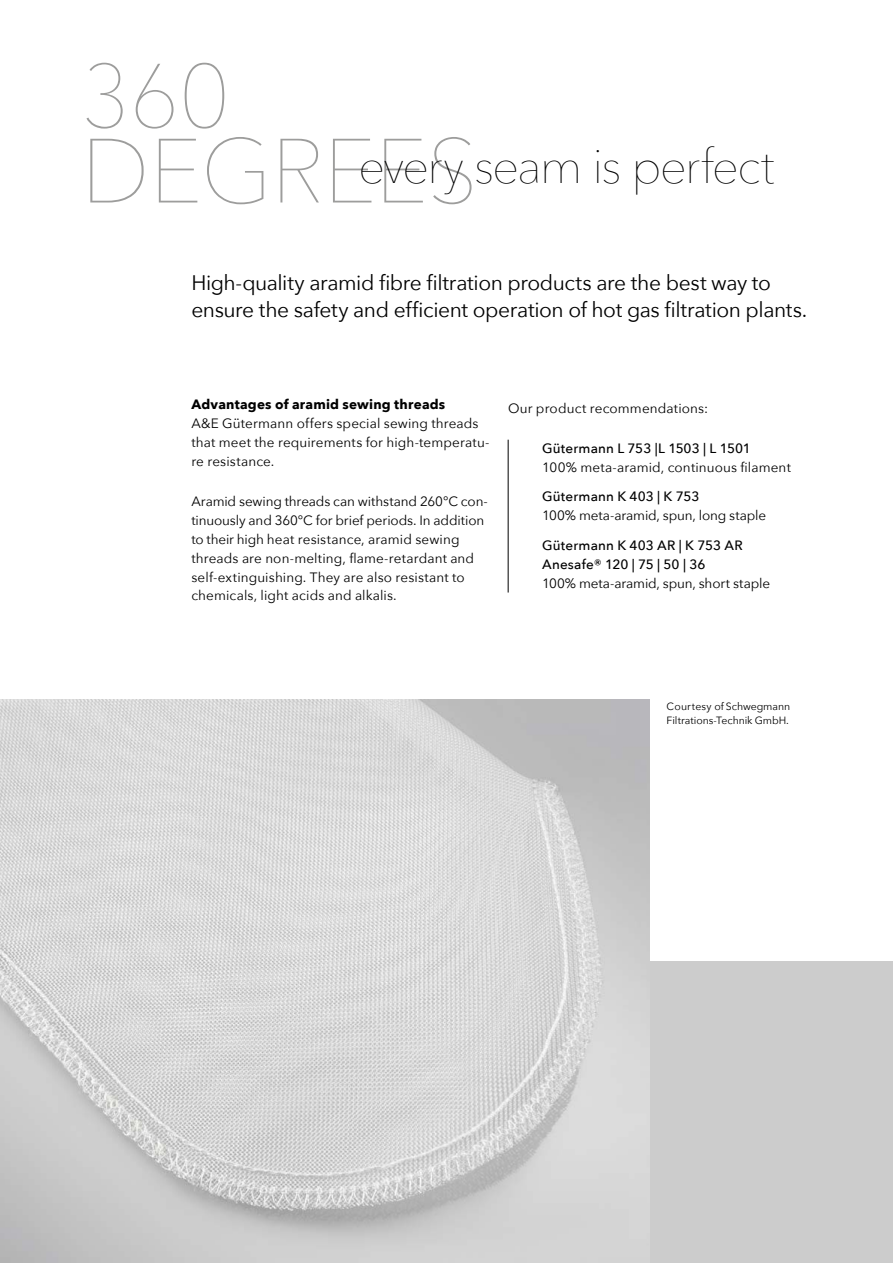
<style>
.page{position:relative;width:893px;height:1263px;background:#fff}
.page>*{position:absolute;margin:0;border:0;box-sizing:border-box;transform-origin:0 0}
.t1{font:200 90px/75px "Avenir Next";letter-spacing:-.015em;color:#9d9d9c}
.t2{font:200 48px "Avenir Next";letter-spacing:-.035em;color:#000}
.t3{font:21px/27px "Avenir Next";letter-spacing:-.02em;color:#000}
.t4{font:13.5px/18.9px "Avenir Next";letter-spacing:.005em;color:#000}
.t5{font:500 13.5px/18.9px "Avenir Next";letter-spacing:.01em;color:#000}
.t6{font:700 13.5px "Avenir Next";letter-spacing:.015em;color:#000}
.t7{font:10.5px/13.5px "Avenir Next";letter-spacing:-.005em;color:#000}
</style>
<div class="page">
<div style="left:485px;top:961px;width:408px;height:302px;background:#ccc"></div>
<img style="left:0;top:700px;width:649px;height:563px">
<hr style="left:508px;top:440px;width:1px;height:152px;background:#000">
<h1 class="t1" style="left:81px;top:53px;width:399px">360<br>DEGREES</h1>
<h2 class="t2" style="left:359px;top:126px;width:418px">every seam is perfect</h2>
<h3 class="t3" style="left:191px;top:268px;width:617px">High-quality aramid fibre filtration products are the best way to ensure the safety and efficient operation of hot gas filtration plants.</h3>
<p class="t6" style="left:191px;top:393px;width:255px">Advantages of aramid sewing threads</p>
<p class="t4" style="left:191px;top:413px;width:300px">A&amp;E Gütermann offers special sewing threads that meet the requirements for high-temperatu&shy;re resistance.</p>
<p class="t4" style="left:191px;top:491px;width:298px">Aramid sewing threads can withstand 260°C con&shy;tinuously and 360°C for brief periods. In addition to their high heat resistance, aramid sewing threads are non-melting, flame-retardant and self-extinguishing. They are also resistant to chemicals, light acids and alkalis.</p>
<p class="t4" style="left:508px;top:398px;width:202px">Our product recommendations:</p>
<p class="t5" style="left:542px;top:439px;width:210px">Gütermann L 753 |L 1503 | L 1501</p>
<p class="t4" style="left:542px;top:457px;width:250px">100% meta-aramid, continuous filament</p>
<p class="t5" style="left:542px;top:487px;width:159px">Gütermann K 403 | K 753</p>
<p class="t4" style="left:542px;top:506px;width:226px">100% meta-aramid, spun, long staple</p>
<p class="t5" style="left:542px;top:535px;width:202px">Gütermann K 403 AR | K 753 AR<br>Anesafe® 120 | 75 | 50 | 36</p>
<p class="t4" style="left:542px;top:573px;width:229px">100% meta-aramid, spun, short staple</p>
<p class="t7" style="left:666px;top:699px;width:125px">Courtesy of Schwegmann<br>Filtrations-Technik GmbH.</p>
</div>
